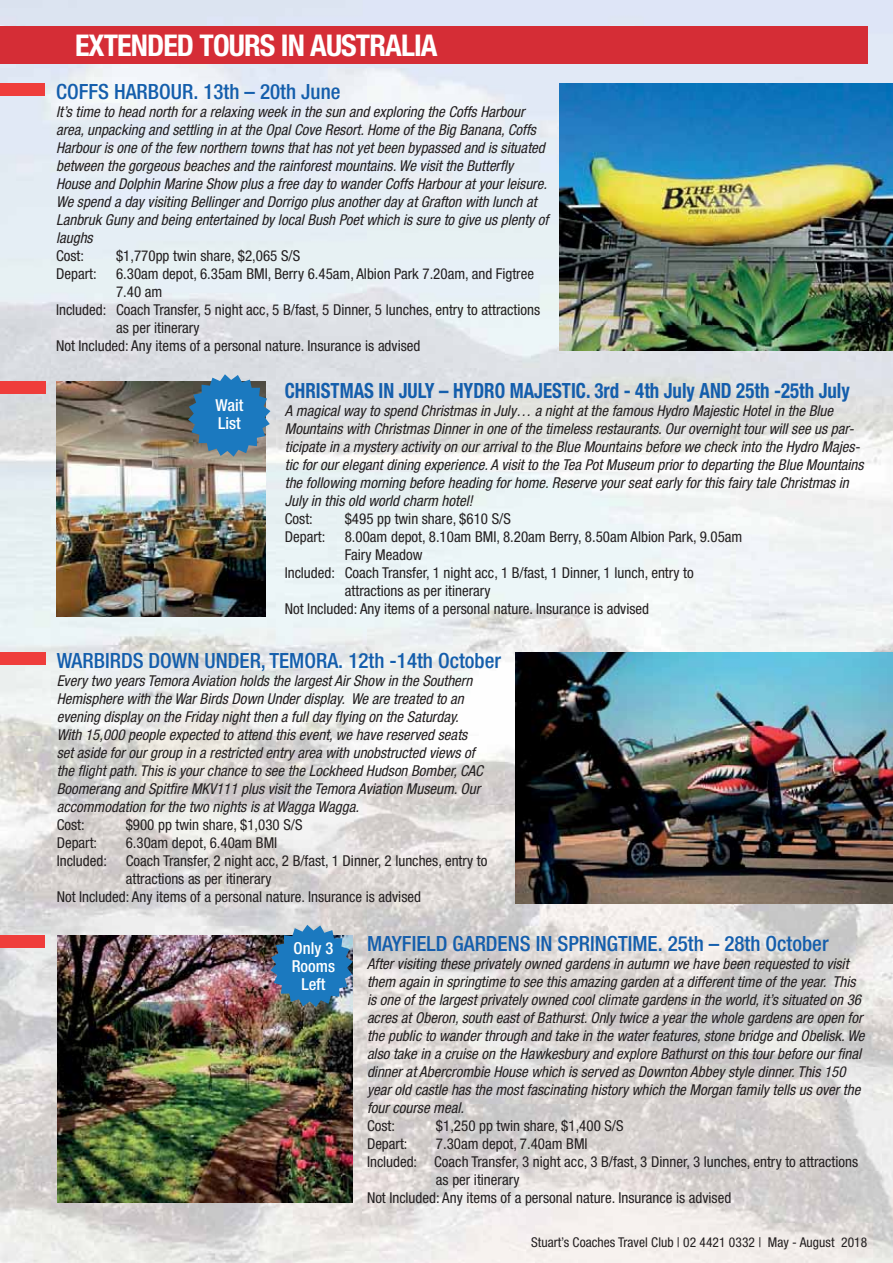
<style>
.page{position:relative;width:893px;height:1263px;background:#fff}
.page>*{position:absolute;margin:0;border:0;box-sizing:border-box;transform-origin:0 0}
.t1{font:700 condensed 30px "Helvetica Neue LT Std";letter-spacing:-.03em;color:#fff}
.t2{font:500 condensed 21px "Helvetica Neue LT Std";color:#145eac}
.t3{font:700 condensed 21px "Helvetica Neue LT";color:#145eac;scale:.9 1}
.t4{font:500 condensed 16.5px/18px "Helvetica Neue LT Std";color:#fff;text-align:center}
.t5{font:italic condensed 15px/18px "Helvetica Neue LT";color:#231f20}
.t6{font:condensed 15px "Helvetica Neue LT Std";color:#231f20}
.t7{font:condensed 13.5px "Helvetica Neue LT Std";letter-spacing:.005em;color:#231f20}
</style>
<div class="page">
<img style="left:0;top:0;width:893px;height:1263px">
<div style="left:0;top:26px;width:868px;height:38px;background:#d52d36"></div>
<div style="left:0;top:84px;width:45px;height:12px;background:#ef3d3b"></div>
<img style="left:559px;top:84px;width:334px;height:267px">
<div style="left:0;top:382px;width:46px;height:12px;background:#ef3d3b"></div>
<img style="left:57px;top:382px;width:209px;height:235px">
<div style="left:0;top:653px;width:46px;height:12px;background:#ef3d3b"></div>
<img style="left:515px;top:653px;width:378px;height:250px">
<div style="left:0;top:936px;width:44px;height:12px;background:#ef3d3b"></div>
<img style="left:57px;top:936px;width:296px;height:266px">
<img style="left:270px;top:925px;width:83px;height:82px">
<svg style="left:188px;top:374px;width:82px;height:83px"></svg>
<h1 class="t1" style="left:75px;top:34px;width:364px">EXTENDED TOURS IN AUSTRALIA</h1>
<h2 class="t2" style="left:56px;top:84px;width:286px">COFFS HARBOUR. 13th – 20th June</h2>
<p class="t5" style="left:56px;top:104px;width:494px">It’s time to head north for a relaxing week in the sun and exploring the Coffs Harbour area, unpacking and settling in at the Opal Cove Resort. Home of the Big Banana, Coffs Harbour is one of the few northern towns that has not yet been bypassed and is situated between the gorgeous beaches and the rainforest mountains. We visit the Butterfly House and Dolphin Marine Show plus a free day to wander Coffs Harbour at your leisure.<br>We spend a day visiting Bellinger and Dorrigo plus another day at Grafton with lunch at Lanbruk Guny and being entertained by local Bush Poet which is sure to give us plenty of laughs</p>
<p class="t6" style="left:56px;top:250px;width:30px">Cost:</p>
<p class="t6" style="left:116px;top:250px;width:186px">$1,770pp twin share, $2,065 S/S</p>
<p class="t6" style="left:56px;top:268px;width:42px">Depart:</p>
<p class="t6" style="left:116px;top:268px;width:419px">6.30am depot, 6.35am BMI, Berry 6.45am, Albion Park 7.20am, and Figtree</p>
<p class="t6" style="left:116px;top:286px;width:48px">7.40 am</p>
<p class="t6" style="left:56px;top:304px;width:485px">Included: Coach Transfer, 5 night acc, 5 B/fast, 5 Dinner, 5 lunches, entry to attractions</p>
<p class="t6" style="left:116px;top:322px;width:85px">as per itinerary</p>
<p class="t6" style="left:56px;top:340px;width:366px">Not Included: Any items of a personal nature. Insurance is advised</p>
<h2 class="t3" style="left:285px;top:383px;width:629px">CHRISTMAS IN JULY – HYDRO MAJESTIC. 3rd - 4th July AND 25th -25th July</h2>
<p class="t5" style="left:285px;top:403px;width:580px">A magical way to spend Christmas in July… a night at the famous Hydro Majestic Hotel in the Blue Mountains with Christmas Dinner in one of the timeless restaurants. Our overnight tour will see us par&shy;ticipate in a mystery activity on our arrival to the Blue Mountains before we check into the Hydro Majes&shy;tic for our elegant dining experience. A visit to the Tea Pot Museum prior to departing the Blue Mountains the following morning before heading for home. Reserve your seat early for this fairy tale Christmas in July in this old world charm hotel!</p>
<p class="t6" style="left:285px;top:513px;width:30px">Cost:</p>
<p class="t6" style="left:345px;top:513px;width:168px">$495 pp twin share, $610 S/S</p>
<p class="t6" style="left:285px;top:531px;width:42px">Depart:</p>
<p class="t6" style="left:345px;top:531px;width:399px">8.00am depot, 8.10am BMI, 8.20am Berry, 8.50am Albion Park, 9.05am</p>
<p class="t6" style="left:345px;top:549px;width:79px">Fairy Meadow</p>
<p class="t6" style="left:285px;top:567px;width:410px">Included: Coach Transfer, 1 night acc, 1 B/fast, 1 Dinner, 1 lunch, entry to</p>
<p class="t6" style="left:345px;top:585px;width:147px">attractions as per itinerary</p>
<p class="t6" style="left:285px;top:603px;width:366px">Not Included: Any items of a personal nature. Insurance is advised</p>
<h2 class="t2" style="left:57px;top:653px;width:446px">WARBIRDS DOWN UNDER, TEMORA. 12th -14th October</h2>
<p class="t5" style="left:57px;top:673px;width:428px">Every two years Temora Aviation holds the largest Air Show in the Southern Hemisphere with the War Birds Down Under display. We are treated to an evening display on the Friday night then a full day flying on the Saturday.<br>With 15,000 people expected to attend this event, we have reserved seats set aside for our group in a restricted entry area with unobstructed views of the flight path. This is your chance to see the Lockheed Hudson Bomber, CAC Boomerang and Spitfire MKV111 plus visit the Temora Aviation Museum. Our accommodation for the two nights is at Wagga Wagga.</p>
<p class="t6" style="left:57px;top:819px;width:30px">Cost:</p>
<p class="t6" style="left:126px;top:819px;width:178px">$900 pp twin share, $1,030 S/S</p>
<p class="t6" style="left:57px;top:837px;width:42px">Depart:</p>
<p class="t6" style="left:126px;top:837px;width:153px">6.30am depot, 6.40am BMI</p>
<p class="t6" style="left:57px;top:855px;width:432px">Included: Coach Transfer, 2 night acc, 2 B/fast, 1 Dinner, 2 lunches, entry to</p>
<p class="t6" style="left:126px;top:873px;width:147px">attractions as per itinerary</p>
<p class="t6" style="left:57px;top:891px;width:366px">Not Included: Any items of a personal nature. Insurance is advised</p>
<h2 class="t2" style="left:367px;top:936px;width:463px">MAYFIELD GARDENS IN SPRINGTIME. 25th – 28th October</h2>
<p class="t5" style="left:367px;top:956px;width:499px">After visiting these privately owned gardens in autumn we have been requested to visit them again in springtime to see this amazing garden at a different time of the year. This is one of the largest privately owned cool climate gardens in the world, it’s situated on 36 acres at Oberon, south east of Bathurst. Only twice a year the whole gardens are open for the public to wander through and take in the water features, stone bridge and Obelisk. We also take in a cruise on the Hawkesbury and explore Bathurst on this tour before our final dinner at Abercrombie House which is served as Downton Abbey style dinner. This 150 year old castle has the most fascinating history which the Morgan family tells us over the four course meal.</p>
<p class="t6" style="left:367px;top:1120px;width:30px">Cost:</p>
<p class="t6" style="left:436px;top:1120px;width:189px">$1,250 pp twin share, $1,400 S/S</p>
<p class="t6" style="left:367px;top:1138px;width:42px">Depart:</p>
<p class="t6" style="left:436px;top:1138px;width:153px">7.30am depot, 7.40am BMI</p>
<p class="t6" style="left:367px;top:1156px;width:493px">Included: Coach Transfer, 3 night acc, 3 B/fast, 3 Dinner, 3 lunches, entry to attractions</p>
<p class="t6" style="left:436px;top:1174px;width:85px">as per itinerary</p>
<p class="t6" style="left:367px;top:1192px;width:366px">Not Included: Any items of a personal nature. Insurance is advised</p>
<p class="t4" style="left:216px;top:397px;width:29px;text-align:left">Wait<br>List</p>
<p class="t4" style="left:292px;top:940px;width:45px">Only 3<br>Rooms<br>Left</p>
<p class="t7" style="left:531px;top:1237px;width:338px">Stuart’s Coaches Travel Club | 02 4421 0332 | May - August 2018</p>
</div>
